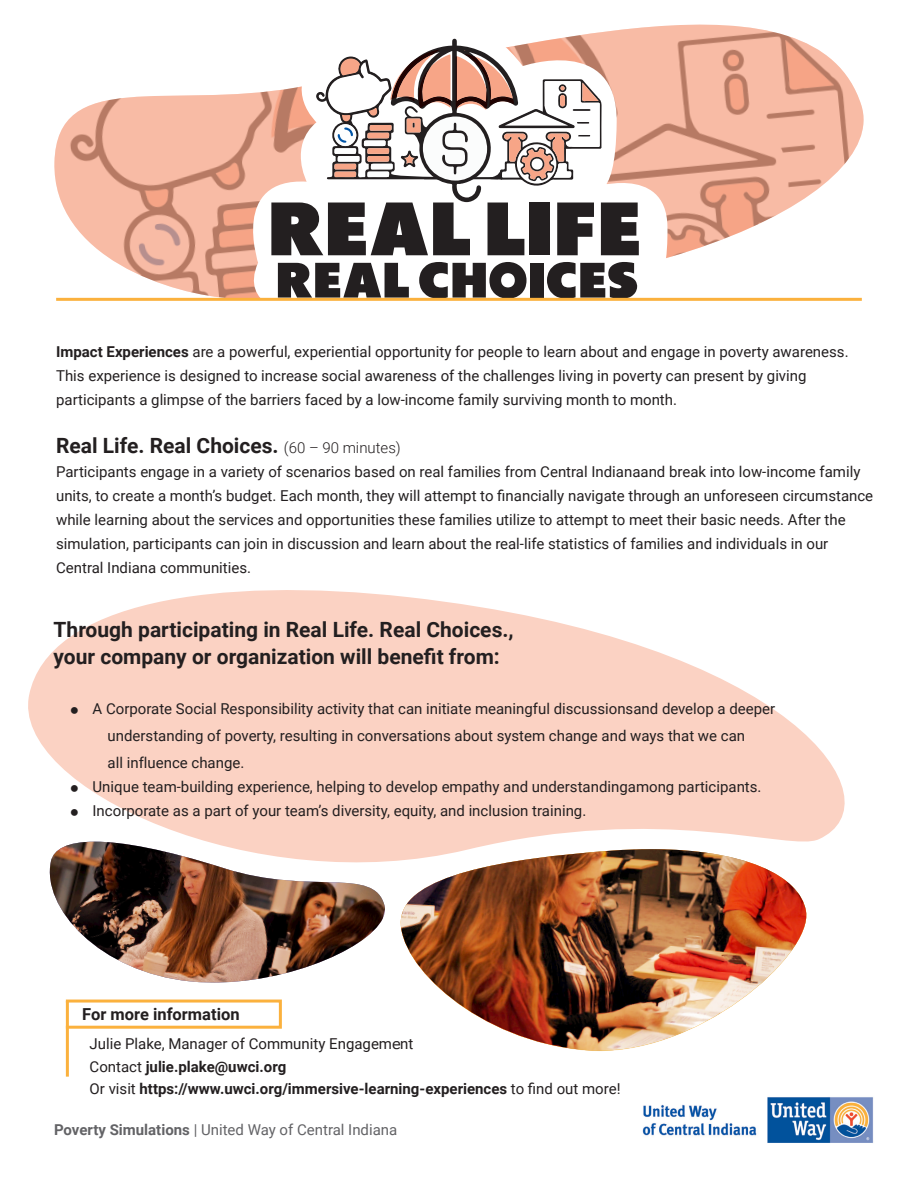
<style>
.page{position:relative;width:918px;height:1188px;background:#fff}
.page>*{position:absolute;margin:0;border:0;box-sizing:border-box;transform-origin:0 0}
.t1{font:700 21px/27px "Roboto";color:#231f20}
.t2{font:700 16.5px "Roboto";color:#231f20}
.t3{font:15px/24px "Roboto";color:#231f20}
.t4{font:700 15px/22.5px "Roboto";color:#231f20}
.t5{font:15px "Roboto";color:#636366}
.s1{font-weight:700}
.s2{font-weight:300;font-size:15px}
.s3{font-weight:400}
</style>
<div class="page">
<img style="left:54px;top:25px;width:810px;height:273px">
<svg style="left:28px;top:590px;width:817px;height:271px;fill:#fbd2c3"></svg>
<div style="left:64px;top:1000px;width:218px;height:29px;border:3px solid #fbb13d"></div>
<hr style="left:66px;top:1001px;width:3px;height:76px;background:#fbb13d">
<img style="left:397px;top:842px;width:415px;height:209px">
<img style="left:41px;top:831px;width:351px;height:152px">
<svg style="left:230px;top:25px;width:439px;height:273px"></svg>
<svg style="left:271px;top:39px;width:368px;height:216px"></svg>
<svg style="left:278px;top:263px;width:131px;height:35px"></svg>
<svg style="left:419px;top:262px;width:108px;height:36px"></svg>
<div style="left:530px;top:263px;width:13px;height:35px;background:#231f20"></div>
<svg style="left:547px;top:262px;width:90px;height:36px"></svg>
<hr style="left:56px;top:298px;width:806px;height:3px;background:#fbb13d">
<img style="left:642px;top:1097px;width:232px;height:46px">
<svg style="left:71px;top:707px;width:16px;height:8px"></svg>
<svg style="left:71px;top:785px;width:16px;height:8px"></svg>
<svg style="left:71px;top:809px;width:16px;height:8px"></svg>
<p class="t3" style="left:56px;top:339px;width:794px"><span class="s1">Impact Experiences</span> are a powerful, experiential opportunity for people to learn about and engage in poverty awareness.<br>This experience is designed to increase social awareness of the challenges living in poverty can present by giving participants a glimpse of the barriers faced by a low-income family surviving month to month.</p>
<p class="t1" style="left:56px;top:431px;width:346px">Real Life. Real Choices. <span class="s2">(60 – 90 minutes)</span></p>
<p class="t3" style="left:56px;top:459px;width:819px">Participants engage in a variety of scenarios based on real families from Central Indianaand break into low-income family units, to create a month’s budget. Each month, they will attempt to financially navigate through an unforeseen circumstance while learning about the services and opportunities these families utilize to attempt to meet their basic needs. After the simulation, participants can join in discussion and learn about the real-life statistics of families and individuals in our Central Indiana communities.</p>
<p class="t1" style="left:54px;top:616px;width:462px">Through participating in Real Life. Real Choices., your company or organization will benefit from:</p>
<p class="t3" style="left:108px;top:694px;width:669px;line-height:27px;text-indent:-15px">A Corporate Social Responsibility activity that can initiate meaningful discussionsand develop a deeper understanding of poverty, resulting in conversations about system change and ways that we can</p>
<p class="t3" style="left:108px;top:750px;width:138px">all influence change.</p>
<p class="t3" style="left:93px;top:774px;width:670px">Unique team-building experience, helping to develop empathy and understandingamong participants.</p>
<p class="t3" style="left:93px;top:798px;width:495px">Incorporate as a part of your team’s diversity, equity, and inclusion training.</p>
<p class="t2" style="left:82px;top:1002px;width:159px">For more information</p>
<p class="t3" style="left:90px;top:1032px;width:325px">Julie Plake, Manager of Community Engagement</p>
<p class="t4" style="left:90px;top:1055px;width:533px"><span class="s3">Contact</span> julie.plake@uwci.org<br><span class="s3">Or visit</span> https://www.uwci.org/immersive-learning-experiences <span class="s3">to find out more!</span></p>
<p class="t5" style="left:54px;top:1120px;width:345px"><span class="s1">Poverty Simulations</span> | United Way of Central Indiana</p>
</div>
